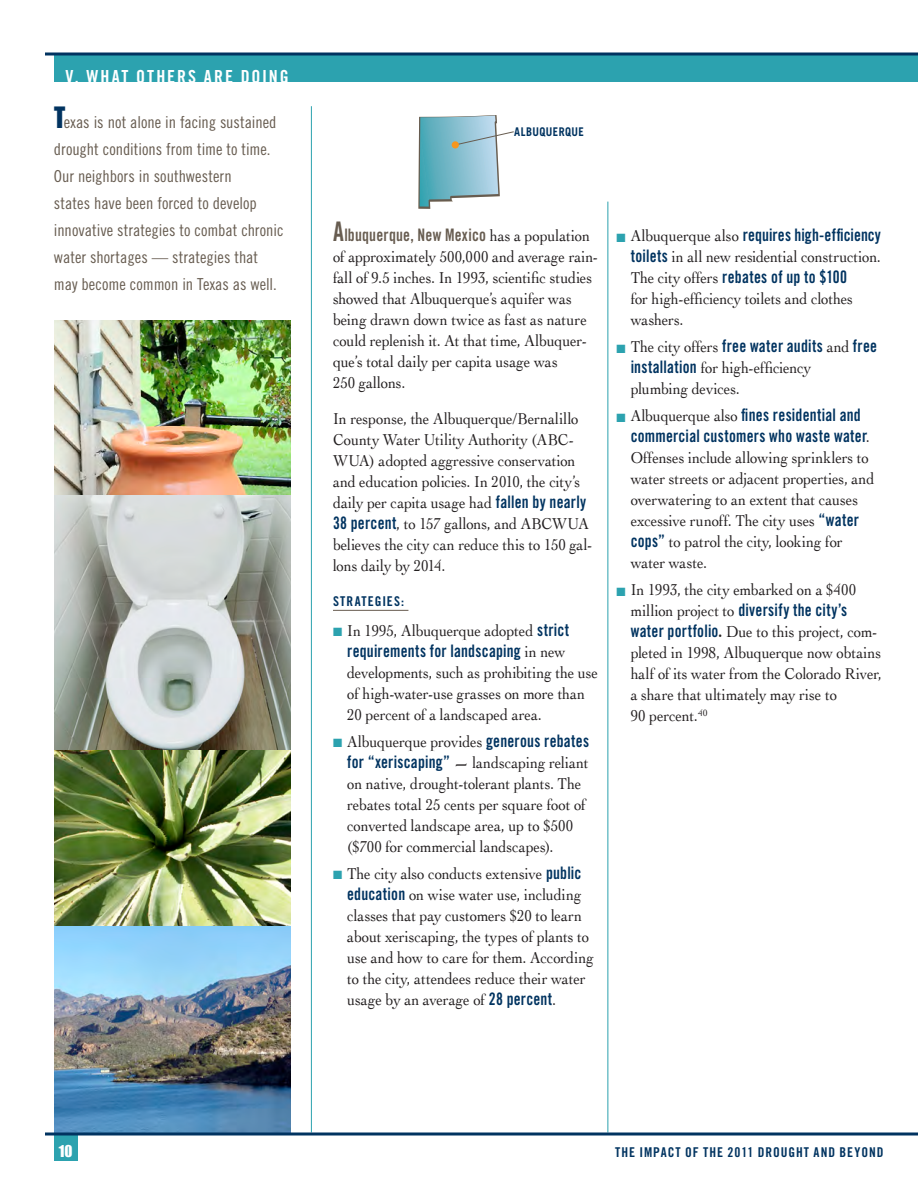
<style>
.page{position:relative;width:918px;height:1188px;background:#fff}
.page>*{position:absolute;margin:0;border:0;box-sizing:border-box;transform-origin:0 0}
.t1{font:18px "Trade Gothic LT Std Bd Cn 20";letter-spacing:.11em;color:#fff}
.body_copy{font:17.25px/21px "Trade Gothic LT Std Bd Cn 20";letter-spacing:.015em;color:#013360;scale:.9 1}
.body_copy-2{font:17.25px "Trade Gothic LT Std Bd Cn 20";letter-spacing:.015em;color:#675c50;scale:.9 1}
.body_copy-3{font:16.5px/21px "Cochin";letter-spacing:-.005em;color:#231f20;scale:.9 1}
.body_copy-4{font:16.5px/27px "Trade Gothic LT Std Cn 18";color:#675c50}
.pg{font:15px "Impact";color:#fff}
.footer_left{font:13.5px "Trade Gothic LT Std Bd Cn 20";letter-spacing:.07em;color:#013360}
.subhead_2{font:13.5px "Trade Gothic LT Std Bd Cn 20";letter-spacing:.085em;color:#013360}
.resource_name{font:700 12px "Trade Gothic LT Std";letter-spacing:.04em;color:#013360;scale:.9 1}
.s1{font-family:"Impact";font-size:27px;color:#013360}
.s2{font-size:27px}
.s3{font-family:"Cochin";font-size:16.5px;color:#231f20}
.s4{font-family:"Trade Gothic LT Std Bd Cn 20";font-size:17.25px;color:#013360}
.s5{color:#2ca2af}
.s6{font-family:"Trade Gothic Bold Cond Twenty"}
.s7{font-weight:700}
</style>
<div class="page">
<img style="left:54px;top:778px;width:236px;height:354px">
<hr style="left:311px;top:106px;width:1px;height:1026px;background:#2ca2af">
<hr style="left:608px;top:202px;width:1px;height:930px;background:#2ca2af">
<div style="left:54px;top:56px;width:864px;height:26px;background:#2ca2af"></div>
<svg style="left:45px;top:52px;width:873px;height:4px;background:#265a7d"></svg>
<div style="left:54px;top:1134px;width:23px;height:27px;background:#2ca2af"></div>
<svg style="left:45px;top:1132px;width:873px;height:4px;background:#396184"></svg>
<hr style="left:333px;top:610px;width:75px;height:1px;background:#675c50">
<svg style="left:418px;top:115px;width:96px;height:94px"></svg>
<div style="left:452px;top:141px;width:7px;height:7px;background:#f7961e;border-radius:50%"></div>
<img style="left:54px;top:320px;width:236px;height:458px">
<p class="t1" style="left:66px;top:65px;width:225px">V. WHAT OTHERS ARE DOING</p>
<p class="body_copy-4" style="left:54px;top:108px;width:231px"><span class="s1">T</span>exas is not alone in facing sustained drought conditions from time to time.<br>Our neighbors in southwestern<br>states have been forced to develop innovative strategies to combat chronic water shortages — strategies that may become common in Texas as well.</p>
<p class="resource_name" style="left:514px;top:124px;width:79px">ALBUQUERQUE</p>
<p class="body_copy-2" style="left:333px;top:225px;width:287px"><span class="s2">A</span>lbuquerque, New Mexico <span class="s3">has a population</span></p>
<p class="body_copy-3" style="left:333px;top:246px;width:296px">of approximately 500,000 and average rain&shy;fall of 9.5 inches. In 1993, scientific studies showed that Albuquerque’s aquifer was being drawn down twice as fast as nature could replenish it. At that time, Albuquer&shy;que’s total daily per capita usage was<br>250 gallons.</p>
<p class="body_copy-3" style="left:333px;top:408px;width:290px">In response, the Albuquerque/Bernalillo County Water Utility Authority (ABC-WUA) adopted aggressive conservation and education policies. In 2010, the city’s daily per capita usage had <span class="s4">fallen by nearly 38 percent</span>, to 157 gallons, and ABCWUA believes the city can reduce this to 150 gal&shy;lons daily by 2014.</p>
<p class="subhead_2" style="left:333px;top:593px;width:73px">STRATEGIES:</p>
<p class="body_copy-3" style="left:333px;top:619px;width:264px"><span class="s5">■</span> In 1995, Albuquerque adopted <span class="s4">strict</span></p>
<p class="body_copy" style="left:347px;top:640px;width:244px">requirements for landscapin<span class="s6">g</span> <span class="s3">in new</span></p>
<p class="body_copy-3" style="left:347px;top:661px;width:280px">developments, such as prohibiting the use of high-water-use grasses on more than<br>20 percent of a landscaped area.</p>
<p class="body_copy-3" style="left:347px;top:730px;width:270px;text-indent:-14px"><span class="s5">■</span> Albuquerque provides <span class="s4">generous rebates for “xeriscaping”</span> <span class="s7">—</span> landscaping reliant on native, drought-tolerant plants. The rebates total 25 cents per square foot of converted landscape area, up to $500 ($700 for commercial landscapes).</p>
<p class="body_copy-3" style="left:347px;top:862px;width:276px;text-indent:-14px"><span class="s5">■</span> The city also conducts extensive <span class="s4">public education</span> on wise water use, including classes that pay customers $20 to learn about xeriscaping, the types of plants to use and how to care for them. According to the city, attendees reduce their water usage by an average of <span class="s4">28 percent</span>.</p>
<p class="body_copy" style="left:617px;top:224px;width:295px"><span class="s5">■</span> <span class="s3">Albuquerque also</span> requires high-efficiency</p>
<p class="body_copy-3" style="left:631px;top:245px;width:280px"><span class="s4">toilets</span> in all new residential construction.</p>
<p class="body_copy" style="left:631px;top:266px;width:242px"><span class="s3">The city offers</span> rebates of up to $100</p>
<p class="body_copy-3" style="left:631px;top:287px;width:249px">for high-efficiency toilets and clothes washers.</p>
<p class="body_copy" style="left:617px;top:335px;width:291px"><span class="s5">■</span> <span class="s3">The city offers</span> free water audits <span class="s3">and</span> free</p>
<p class="body_copy-3" style="left:631px;top:356px;width:202px"><span class="s4">installation</span> for high-efficiency plumbing devices.</p>
<p class="body_copy" style="left:631px;top:404px;width:267px;text-indent:-14px"><span class="s5">■</span> <span class="s3">Albuquerque also</span> fines residential and commercial customers who waste water<span class="s3">.</span></p>
<p class="body_copy-3" style="left:631px;top:446px;width:272px">Offenses include allowing sprinklers to water streets or adjacent properties, and overwatering to an extent that causes excessive runoff. The city uses <span class="s4">“water cops”</span> to patrol the city, looking for water waste.</p>
<p class="body_copy-3" style="left:617px;top:578px;width:268px"><span class="s5">■</span> In 1993, the city embarked on a $400</p>
<p class="body_copy" style="left:631px;top:599px;width:242px"><span class="s3">million project to</span> diversify the city’s</p>
<p class="body_copy-3" style="left:631px;top:620px;width:281px"><span class="s4">water portfolio</span><span class="s7">.</span> Due to this project, com&shy;pleted in 1998, Albuquerque now obtains half of its water from the Colorado River, a share that ultimately may rise to<br>90 percent.<sup>40</sup></p>
<p class="pg" style="left:59px;top:1139px;width:15px">10</p>
<p class="footer_left" style="left:615px;top:1144px;width:270px">THE IMPACT OF THE 2011 DROUGHT AND BEYOND</p>
</div>
